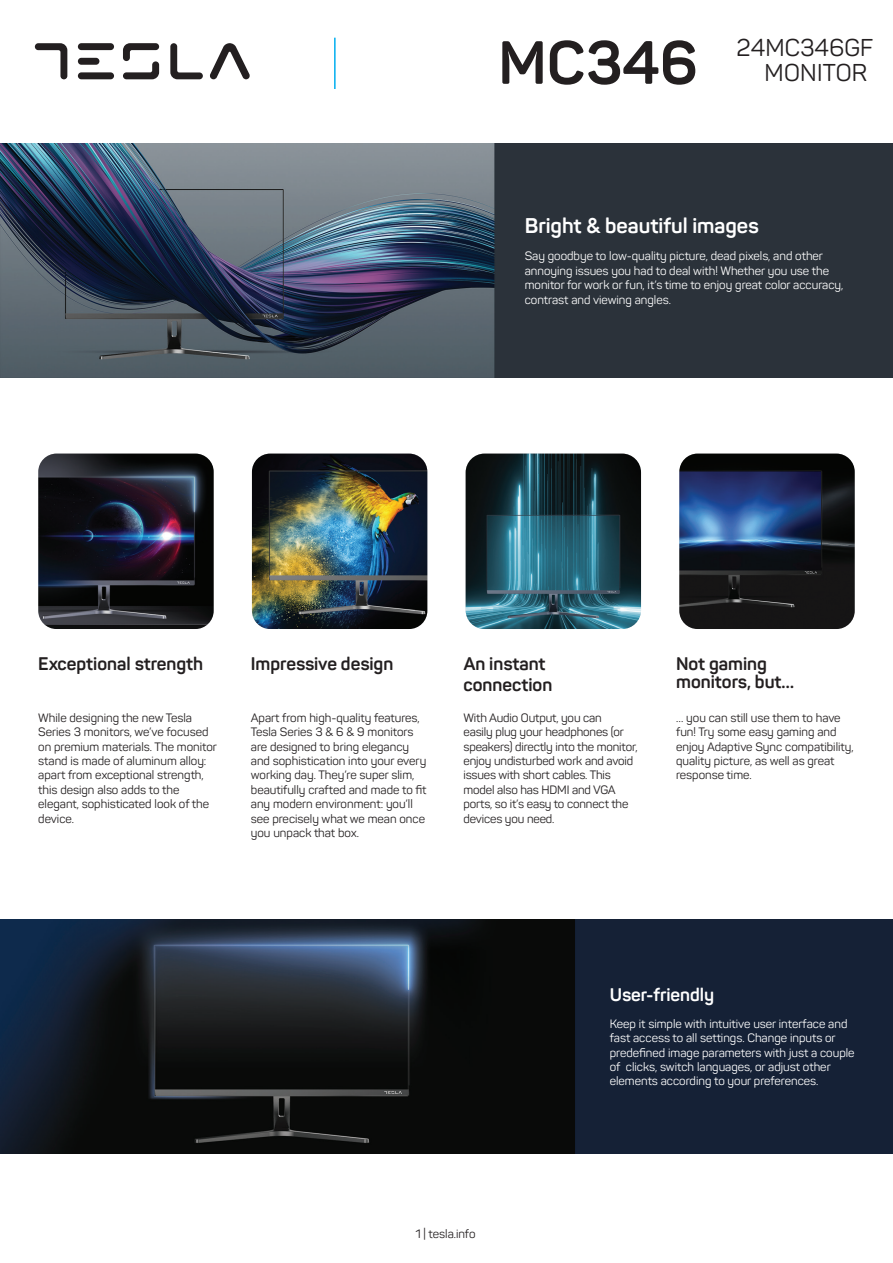
<style>
.page{position:relative;width:893px;height:1263px;background:#fff}
.page>*{position:absolute;margin:0;border:0;box-sizing:border-box;transform-origin:0 0}
.Serija{font:700 60px "Panton";color:#231f20}
.Oznaka_modela{font:24px "Panton";letter-spacing:.005em;color:#231f20}
.Naslov_14_pt{font:700 21px "Panton";color:#fff}
.Naslov{font:700 18px/21.6px "Panton";color:#231f20}
.Naslov-2{font:700 18px "Panton";color:#fff}
.Txt{font:12px/14.4px "Panton";color:#231f20}
.Txt_8_pt{font:12px/14.4px "Panton";color:#fff}
</style>
<div class="page">
<svg style="left:210px;top:43px;width:40px;height:36px"></svg>
<svg style="left:35px;top:43px;width:32px;height:36px"></svg>
<svg style="left:123px;top:43px;width:36px;height:36px"></svg>
<svg style="left:170px;top:43px;width:33px;height:36px"></svg>
<div style="left:78px;top:43px;width:36px;height:7px;background:#231f20;border-radius:3px"></div>
<div style="left:78px;top:58px;width:21px;height:7px;background:#231f20;border-radius:3px"></div>
<div style="left:78px;top:72px;width:36px;height:7px;background:#231f20;border-radius:3px"></div>
<hr style="left:334px;top:38px;width:2px;height:51px;background:#00aeef">
<img style="left:252px;top:454px;width:175px;height:175px">
<img style="left:679px;top:454px;width:176px;height:175px">
<img style="left:38px;top:454px;width:176px;height:175px">
<img style="left:466px;top:454px;width:175px;height:175px">
<img style="left:0;top:144px;width:893px;height:233px">
<img style="left:0;top:919px;width:893px;height:234px">
<p class="Serija" style="left:498px;top:26px;width:201px">MC346</p>
<p class="Oznaka_modela" style="left:736px;top:33px;width:139px">24MC346GF</p>
<p class="Oznaka_modela" style="left:765px;top:58px;width:104px">MONITOR</p>
<p class="Naslov_14_pt" style="left:525px;top:213px;width:235px">Bright &amp; beautiful images</p>
<p class="Txt_8_pt" style="left:525px;top:249px;width:320px">Say goodbye to low-quality picture, dead pixels, and other annoying issues you had to deal with! Whether you use the monitor for work or fun, it’s time to enjoy great color accuracy, contrast and viewing angles.</p>
<p class="Naslov" style="left:38px;top:652px;width:167px">Exceptional strength</p>
<p class="Naslov" style="left:251px;top:652px;width:144px">Impressive design</p>
<p class="Naslov" style="left:463px;top:652px;width:90px">An instant connection</p>
<p class="Naslov" style="left:676px;top:652px;width:92px">Not gaming</p>
<p class="Naslov" style="left:676px;top:671px;width:120px">monitors, but…</p>
<p class="Txt" style="left:38px;top:710px;width:172px">While designing the new Tesla<br>Series 3 monitors, we’ve focused</p>
<p class="Txt" style="left:38px;top:739px;width:180px">on premium materials. The monitor stand is made of aluminum alloy: apart from exceptional strength, this design also adds to the elegant, sophisticated look of the device.</p>
<p class="Txt" style="left:251px;top:710px;width:177px">Apart from high-quality features,<br>Tesla Series 3 &amp; 6 &amp; 9 monitors are designed to bring elegancy and sophistication into your every working day. They’re super slim, beautifully crafted and made to fit any modern environment: you’ll see precisely what we mean once you unpack that box.</p>
<p class="Txt" style="left:463px;top:710px;width:176px">With Audio Output, you can<br>easily plug your headphones (or speakers) directly into the monitor, enjoy undisturbed work and avoid issues with short cables. This model also has HDMI and VGA ports, so it’s easy to connect the devices you need.</p>
<p class="Txt" style="left:676px;top:710px;width:179px">… you can still use them to have fun! Try some easy gaming and enjoy Adaptive Sync compatibility, quality picture, as well as great response time.</p>
<p class="Txt" style="left:415px;top:1226px;width:62px">1 | tesla.info</p>
<p class="Naslov-2" style="left:610px;top:983px;width:106px">User-friendly</p>
<p class="Txt_8_pt" style="left:610px;top:1016px;width:246px">Keep it simple with intuitive user interface and fast access to all settings. Change inputs or predefined image parameters with just a couple of clicks, switch languages, or adjust other elements according to your preferences.</p>
</div>
